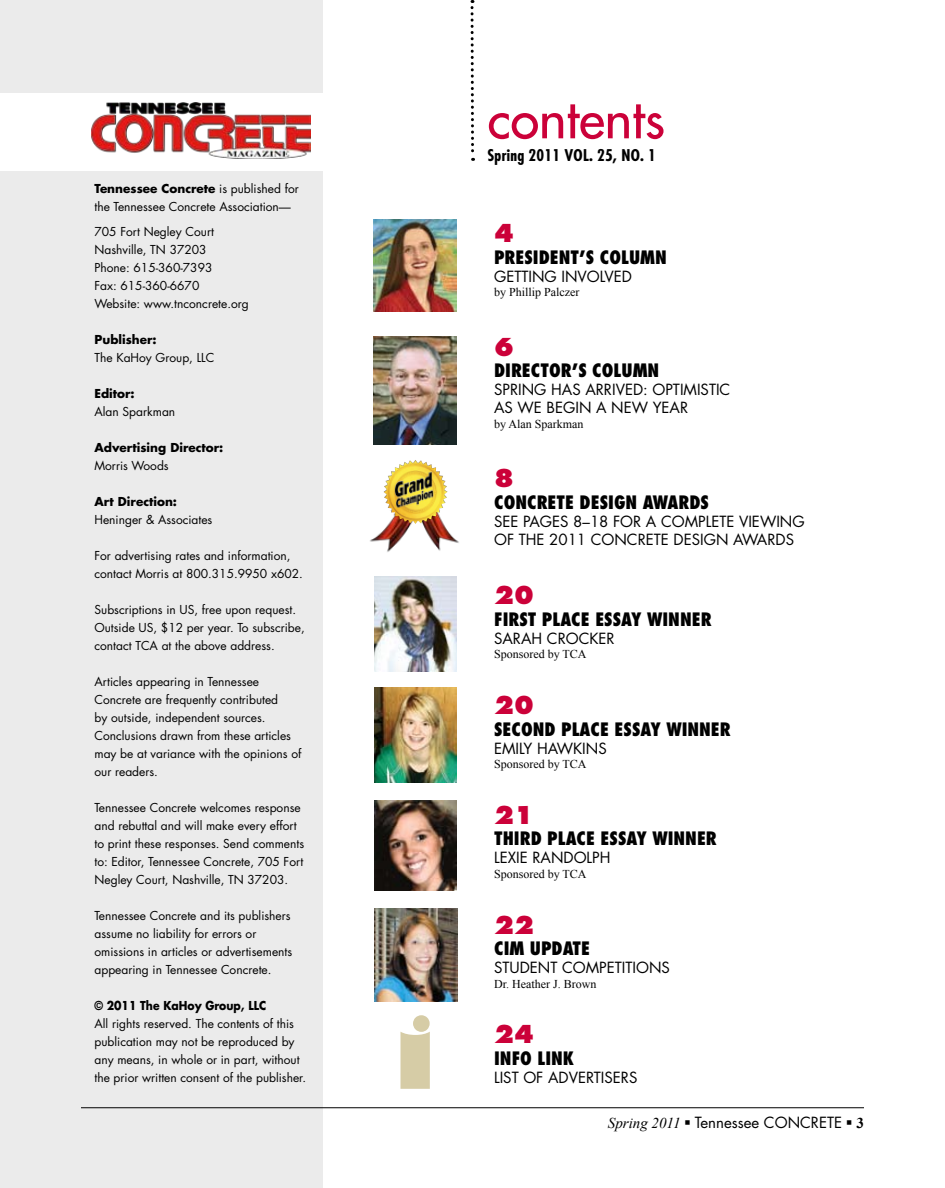
<style>
.page{position:relative;width:945px;height:1188px;background:#fff}
.page>*{position:absolute;margin:0;border:0;box-sizing:border-box;transform-origin:0 0}
.t1{font:800 97.2px "Gill Sans";color:#d6cca6}
.t2{font:52.5px "Futura";color:#cb0139}
.t3{font:800 24px "Futura";color:#cb0139}
.t4{font:800 condensed 18px "Futura";color:#000}
.t5{font:700 condensed 15.75px "Futura";letter-spacing:.015em;color:#000}
.t6{font:15px/18px "Futura";color:#000}
.t7{font:12px/18px "Futura";color:#000}
.t8{font:12px "Times New Roman";color:#000}
.t9{font:700 12px "Futura";color:#000}
.t10{font:700 12px "Futura";color:#000;scale:.9 1}
.s1{font-weight:700}
.s2{font-family:"Times New Roman";font-style:italic}
.s3{font-family:"Times New Roman";font-weight:700}
</style>
<div class="page">
<hr style="left:81px;top:1107px;width:783px;height:1px;background:#000">
<svg style="left:470px;top:0;width:5px;height:161px"></svg>
<div style="left:0;top:0;width:322px;height:1188px;background:#ebebeb"></div>
<div style="left:0;top:93px;width:323px;height:78px;background:#fff"></div>
<img style="left:92px;top:102px;width:218px;height:57px">
<img style="left:374px;top:220px;width:83px;height:92px">
<img style="left:370px;top:510px;width:89px;height:42px">
<svg style="left:407px;top:460px;width:8px;height:4px"></svg>
<img style="left:374px;top:688px;width:83px;height:95px">
<img style="left:374px;top:800px;width:82px;height:91px">
<img style="left:374px;top:909px;width:84px;height:93px">
<img style="left:374px;top:576px;width:82px;height:95px">
<img style="left:374px;top:336px;width:83px;height:108px">
<p class="t7" style="left:94px;top:180px;width:206px"><span class="s1">Tennessee Concrete</span> is published for the Tennessee Concrete Association—</p>
<p class="t7" style="left:94px;top:223px;width:156px">705 Fort Negley Court<br>Nashville, TN 37203<br>Phone: 615-360-7393<br>Fax: 615-360-6670<br>Website: www.tnconcrete.org</p>
<p class="t9" style="left:94px;top:331px;width:64px">Publisher:</p>
<p class="t7" style="left:94px;top:349px;width:121px">The KaHoy Group, LLC</p>
<p class="t9" style="left:94px;top:385px;width:42px">Editor:</p>
<p class="t7" style="left:94px;top:403px;width:82px">Alan Sparkman</p>
<p class="t9" style="left:94px;top:439px;width:130px">Advertising Director:</p>
<p class="t7" style="left:94px;top:457px;width:76px">Morris Woods</p>
<p class="t9" style="left:94px;top:493px;width:84px">Art Direction:</p>
<p class="t7" style="left:94px;top:511px;width:119px">Heninger &amp; Associates</p>
<p class="t7" style="left:94px;top:547px;width:210px">For advertising rates and information, contact Morris at 800.315.9950 x602.</p>
<p class="t7" style="left:94px;top:601px;width:212px">Subscriptions in US, free upon request.<br>Outside US, $12 per year. To subscribe, contact TCA at the above address.</p>
<p class="t7" style="left:94px;top:673px;width:208px">Articles appearing in Tennessee<br>Concrete are frequently contributed<br>by outside, independent sources.<br>Conclusions drawn from these articles may be at variance with the opinions of our readers.</p>
<p class="t7" style="left:94px;top:799px;width:211px">Tennessee Concrete welcomes response and rebuttal and will make every effort to print these responses. Send comments to: Editor, Tennessee Concrete, 705 Fort Negley Court, Nashville, TN 37203.</p>
<p class="t7" style="left:94px;top:907px;width:199px">Tennessee Concrete and its publishers assume no liability for errors or omissions in articles or advertisements appearing in Tennessee Concrete.</p>
<p class="t10" style="left:94px;top:997px;width:192px">© 2011 The KaHoy Group, LLC</p>
<p class="t7" style="left:94px;top:1015px;width:213px">All rights reserved. The contents of this publication may not be reproduced by any means, in whole or in part, without the prior written consent of the publisher.</p>
<h1 class="t1" style="left:395px;top:992px;width:42px">i</h1>
<h2 class="t2" style="left:487px;top:85px;width:179px">contents</h2>
<h3 class="t5" style="left:487px;top:145px;width:170px">Spring 2011 VOL. 25, NO. 1</h3>
<h3 class="t3" style="left:494px;top:219px;width:21px">4</h3>
<h3 class="t4" style="left:494px;top:246px;width:174px">PRESIDENT’S COLUMN</h3>
<p class="t6" style="left:494px;top:267px;width:139px">Getting I nvolved</p>
<p class="t8" style="left:494px;top:284px;width:87px">by Phillip Palczer</p>
<h3 class="t3" style="left:494px;top:332px;width:21px">6</h3>
<h3 class="t4" style="left:494px;top:359px;width:167px">DIRECTOR’S COLUMN</h3>
<p class="t6" style="left:494px;top:381px;width:234px">Spring Has Arrived: Optimistic<br>As we Begin a N ew Year</p>
<p class="t8" style="left:494px;top:416px;width:91px">by Alan Sparkman</p>
<h3 class="t3" style="left:494px;top:463px;width:21px">8</h3>
<h3 class="t4" style="left:494px;top:490px;width:21px">CONCRETE</h3>
<h3 class="t4" style="left:580px;top:490px;width:100px">DESIGN AWARDS</h3>
<p class="t6" style="left:494px;top:512px;width:312px">See pages 8–18 for a complete viewing of th e 2011 Conc rete Design Awards</p>
<h3 class="t3" style="left:494px;top:580px;width:41px">20</h3>
<h3 class="t4" style="left:494px;top:607px;width:18px">FIRST</h3>
<h3 class="t4" style="left:542px;top:607px;width:21px">PLACE</h3>
<h3 class="t4" style="left:595px;top:607px;width:64px">ESSAY WINNER</h3>
<p class="t6" style="left:494px;top:629px;width:122px">Sarah Croc ker</p>
<p class="t8" style="left:494px;top:646px;width:94px">Sponsored by TCA</p>
<h3 class="t3" style="left:494px;top:690px;width:41px">20</h3>
<h3 class="t4" style="left:494px;top:717px;width:20px">SECOND</h3>
<h3 class="t4" style="left:561px;top:717px;width:21px">PLACE</h3>
<h3 class="t4" style="left:615px;top:717px;width:64px">ESSAY WINNER</h3>
<p class="t6" style="left:494px;top:739px;width:114px">Emily Hawkins</p>
<p class="t8" style="left:494px;top:756px;width:94px">Sponsored by TCA</p>
<h3 class="t3" style="left:494px;top:800px;width:41px">21</h3>
<h3 class="t4" style="left:494px;top:827px;width:30px">THIRD</h3>
<h3 class="t4" style="left:547px;top:827px;width:21px">PLACE</h3>
<h3 class="t4" style="left:601px;top:827px;width:64px">ESSAY WINNER</h3>
<p class="t6" style="left:494px;top:849px;width:115px">Lexie Randolph</p>
<p class="t8" style="left:494px;top:866px;width:94px">Sponsored by TCA</p>
<h3 class="t3" style="left:494px;top:910px;width:41px">22</h3>
<h3 class="t4" style="left:494px;top:937px;width:58px">CIM UPDATE</h3>
<p class="t6" style="left:494px;top:958px;width:177px">Student Competitions</p>
<p class="t8" style="left:494px;top:975px;width:104px">Dr. Heather J. Brown</p>
<h3 class="t3" style="left:494px;top:1020px;width:41px">24</h3>
<h3 class="t4" style="left:494px;top:1047px;width:82px">INFO LINK</h3>
<p class="t6" style="left:494px;top:1068px;width:145px">List of Advertisers</p>
<p class="t6" style="left:608px;top:1113px;width:258px"><span class="s2">Spring 2011</span> ▪ Tennessee Conc retE ▪ <span class="s3">3</span></p>
</div>
